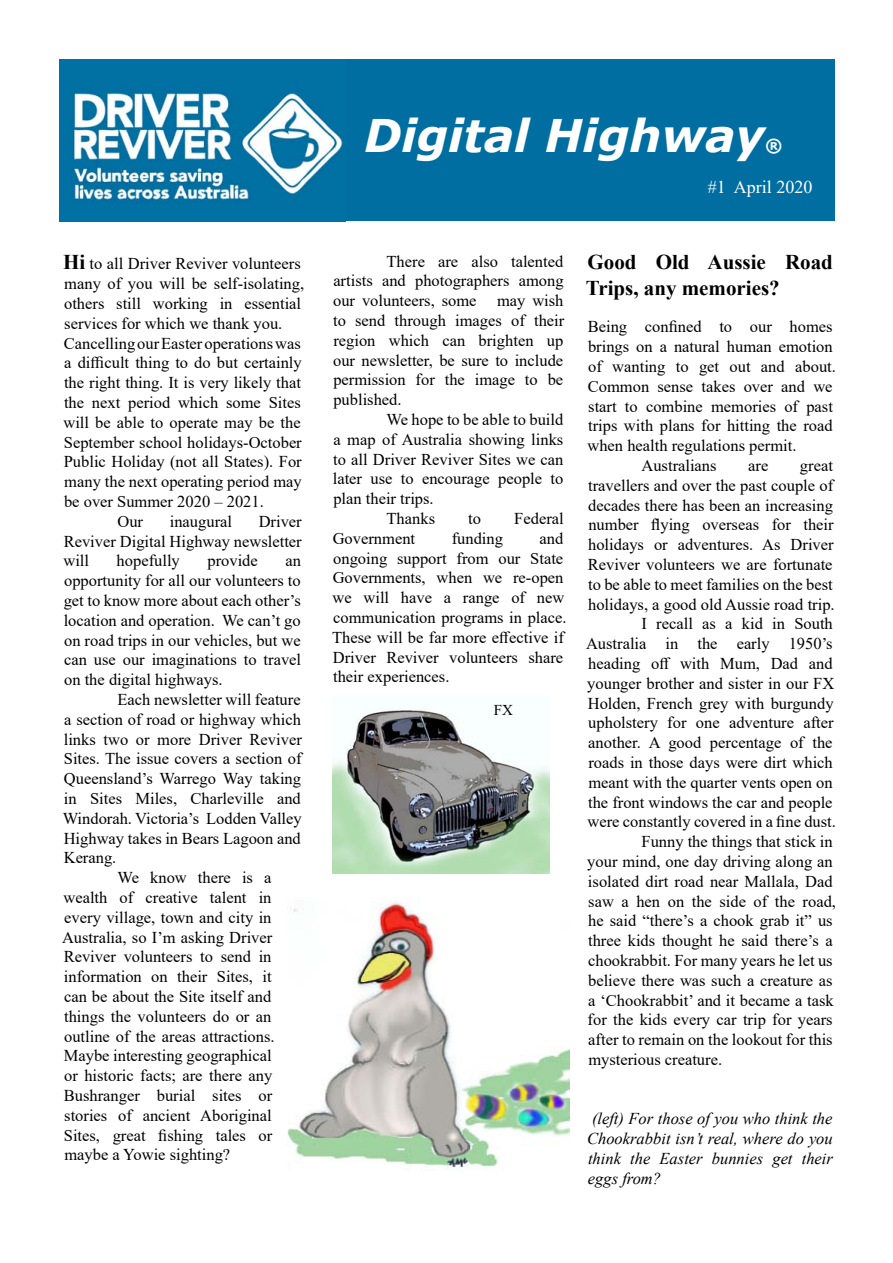
<style>
.page{position:relative;width:893px;height:1263px;background:#fff}
.page>*{position:absolute;margin:0;border:0;box-sizing:border-box;transform-origin:0 0}
.t1{font:italic 700 45px "Verdana";color:#fff}
.t2{font:700 21px/25.2px "Times New Roman";color:#000}
.t3{font:18px "Times New Roman";color:#fff}
.t4{font:italic 700 18px "Verdana";color:#fff}
.t5{font:16.5px/19.8px "Times New Roman";color:#000;text-align:justify}
.t6{font:italic 16.5px/19.8px "Times New Roman";color:#000;text-align:justify}
.t7{font:15px "Times New Roman";color:#000}
.s1{font-weight:700;font-size:21px}
</style>
<div class="page">
<div style="left:343px;top:60px;width:491px;height:161px;background:#006ea1"></div>
<img style="left:60px;top:60px;width:286px;height:161px">
<img style="left:288px;top:897px;width:281px;height:271px">
<img style="left:332px;top:707px;width:218px;height:167px">
<p class="t5" style="left:63px;top:253px;width:239px"><span class="s1">Hi</span> to all Driver Reviver volunteers</p>
<p class="t5" style="left:64px;top:273px;width:241px">many of you will be self-isolating,</p>
<p class="t5" style="left:64px;top:293px;width:239px">others still working in essential</p>
<p class="t5" style="left:64px;top:313px;width:220px">services for which we thank you.</p>
<p class="t5" style="left:64px;top:333px;width:238px">Cancelling our Easter operations was</p>
<p class="t5" style="left:64px;top:352px;width:239px">a difficult thing to do but certainly</p>
<p class="t5" style="left:64px;top:372px;width:238px">the right thing. It is very likely that</p>
<p class="t5" style="left:64px;top:392px;width:238px">the next period which some Sites</p>
<p class="t5" style="left:63px;top:412px;width:239px">will be able to operate may be the</p>
<p class="t5" style="left:64px;top:432px;width:239px">September school holidays-October</p>
<p class="t5" style="left:64px;top:451px;width:240px">Public Holiday (not all States). For</p>
<p class="t5" style="left:64px;top:471px;width:239px">many the next operating period may</p>
<p class="t5" style="left:64px;top:491px;width:201px">be over Summer 2020 – 2021.</p>
<p class="t5" style="left:117px;top:511px;width:27px">Our</p>
<p class="t5" style="left:170px;top:511px;width:64px">inaugural</p>
<p class="t5" style="left:63px;top:511px;width:240px;text-indent:195px">Driver Reviver Digital Highway newsletter will</p>
<p class="t5" style="left:117px;top:550px;width:65px">hopefully</p>
<p class="t5" style="left:207px;top:550px;width:52px">provide</p>
<p class="t5" style="left:64px;top:550px;width:239px;text-indent:222px">an opportunity for all our volunteers to get to know more about each other’s location and operation. We can’t go on road trips in our vehicles, but we can use our imaginations to travel on the digital highways.</p>
<p class="t5" style="left:117px;top:689px;width:185px">Each newsletter will feature</p>
<p class="t5" style="left:64px;top:709px;width:238px">a section of road or highway which</p>
<p class="t5" style="left:64px;top:729px;width:240px">links two or more Driver Reviver</p>
<p class="t5" style="left:64px;top:748px;width:239px">Sites. The issue covers a section of</p>
<p class="t5" style="left:64px;top:768px;width:239px">Queensland’s Warrego Way taking</p>
<p class="t5" style="left:64px;top:788px;width:238px">in Sites Miles, Charleville and</p>
<p class="t5" style="left:63px;top:808px;width:241px">Windorah. Victoria’s Lodden Valley</p>
<p class="t5" style="left:64px;top:828px;width:239px">Highway takes in Bears Lagoon and</p>
<p class="t5" style="left:64px;top:847px;width:54px">Kerang.</p>
<p class="t5" style="left:117px;top:867px;width:155px">We know there is a</p>
<p class="t5" style="left:63px;top:887px;width:210px">wealth of creative talent in</p>
<p class="t5" style="left:64px;top:907px;width:209px">every village, town and city in</p>
<p class="t5" style="left:62px;top:927px;width:212px">Australia, so I’m asking Driver</p>
<p class="t5" style="left:64px;top:946px;width:209px">Reviver volunteers to send in</p>
<p class="t5" style="left:64px;top:966px;width:209px">information on their Sites, it</p>
<p class="t5" style="left:64px;top:986px;width:209px">can be about the Site itself and</p>
<p class="t5" style="left:64px;top:1006px;width:209px">things the volunteers do or an</p>
<p class="t5" style="left:64px;top:1026px;width:212px">outline of the areas attractions.</p>
<p class="t5" style="left:64px;top:1045px;width:209px">Maybe interesting geographical</p>
<p class="t5" style="left:64px;top:1065px;width:210px">or historic facts; are there any</p>
<p class="t5" style="left:64px;top:1085px;width:210px">Bushranger burial sites or</p>
<p class="t5" style="left:64px;top:1105px;width:209px">stories of ancient Aboriginal</p>
<p class="t5" style="left:64px;top:1125px;width:210px">Sites, great fishing tales or</p>
<p class="t5" style="left:64px;top:1144px;width:167px">maybe a Yowie sighting?</p>
<h1 class="t1" style="left:364px;top:104px;width:402px">Digital Highway</h1>
<p class="t4" style="left:765px;top:133px;width:19px">®</p>
<p class="t3" style="left:708px;top:174px;width:106px">#1 April 2020</p>
<p class="t5" style="left:333px;top:251px;width:233px;text-indent:53px">There are also talented artists and photographers among our volunteers, some may wish to send through images of their region which can brighten up our newsletter, be sure to include permission for the image to be published.</p>
<p class="t5" style="left:386px;top:409px;width:178px">We hope to be able to build</p>
<p class="t5" style="left:333px;top:429px;width:232px">a map of Australia showing links</p>
<p class="t5" style="left:333px;top:449px;width:232px">to all Driver Reviver Sites we can</p>
<p class="t5" style="left:333px;top:468px;width:232px">later use to encourage people to</p>
<p class="t5" style="left:333px;top:488px;width:102px">plan their trips.</p>
<p class="t5" style="left:387px;top:508px;width:50px">Thanks</p>
<p class="t5" style="left:468px;top:508px;width:14px">to</p>
<p class="t5" style="left:514px;top:508px;width:51px">Federal</p>
<p class="t5" style="left:333px;top:528px;width:84px">Government</p>
<p class="t5" style="left:452px;top:528px;width:53px">funding</p>
<p class="t5" style="left:332px;top:528px;width:236px;text-align:left;text-indent:207px">and ongoing support from our State<br>Governments, when we re-open we will have a range of new communication programs in place.<br>These will be far more effective if<br>Driver Reviver volunteers share their experiences.</p>
<p class="t7" style="left:494px;top:699px;width:21px">FX</p>
<p class="t2" style="left:586px;top:249px;width:249px">Good Old Aussie Road<br>Trips, any memories?</p>
<p class="t5" style="left:588px;top:316px;width:246px">Being confined to our homes</p>
<p class="t5" style="left:588px;top:336px;width:246px">brings on a natural human emotion</p>
<p class="t5" style="left:588px;top:356px;width:249px">of wanting to get out and about.</p>
<p class="t5" style="left:588px;top:376px;width:246px">Common sense takes over and we</p>
<p class="t5" style="left:588px;top:396px;width:246px">start to combine memories of past</p>
<p class="t5" style="left:588px;top:415px;width:246px">trips with plans for hitting the road</p>
<p class="t5" style="left:587px;top:435px;width:210px">when health regulations permit.</p>
<p class="t5" style="left:641px;top:455px;width:77px">Australians</p>
<p class="t5" style="left:748px;top:455px;width:22px">are</p>
<p class="t5" style="left:800px;top:455px;width:34px">great</p>
<p class="t5" style="left:588px;top:475px;width:247px">travellers and over the past couple of</p>
<p class="t5" style="left:588px;top:495px;width:246px">decades there has been an increasing</p>
<p class="t5" style="left:588px;top:514px;width:247px">number flying overseas for their</p>
<p class="t5" style="left:588px;top:534px;width:247px">holidays or adventures. As Driver</p>
<p class="t5" style="left:588px;top:554px;width:246px">Reviver volunteers we are fortunate</p>
<p class="t5" style="left:588px;top:574px;width:246px">to be able to meet families on the best</p>
<p class="t5" style="left:588px;top:594px;width:248px">holidays, a good old Aussie road trip.</p>
<p class="t5" style="left:641px;top:613px;width:193px">I recall as a kid in South</p>
<p class="t5" style="left:586px;top:633px;width:248px">Australia in the early 1950’s</p>
<p class="t5" style="left:588px;top:653px;width:246px">heading off with Mum, Dad and</p>
<p class="t5" style="left:587px;top:673px;width:249px">younger brother and sister in our FX</p>
<p class="t5" style="left:588px;top:693px;width:247px">Holden, French grey with burgundy</p>
<p class="t5" style="left:588px;top:712px;width:247px">upholstery for one adventure after</p>
<p class="t5" style="left:588px;top:732px;width:246px">another. A good percentage of the</p>
<p class="t5" style="left:588px;top:752px;width:246px">roads in those days were dirt which</p>
<p class="t5" style="left:588px;top:772px;width:246px">meant with the quarter vents open on</p>
<p class="t5" style="left:588px;top:792px;width:246px">the front windows the car and people</p>
<p class="t5" style="left:587px;top:811px;width:250px">were constantly covered in a fine dust.</p>
<p class="t5" style="left:641px;top:831px;width:193px">Funny the things that stick in</p>
<p class="t5" style="left:587px;top:851px;width:247px">your mind, one day driving along an</p>
<p class="t5" style="left:588px;top:871px;width:246px">isolated dirt road near Mallala, Dad</p>
<p class="t5" style="left:588px;top:891px;width:249px">saw a hen on the side of the road,</p>
<p class="t5" style="left:588px;top:910px;width:246px">he said “there’s a chook grab it” us</p>
<p class="t5" style="left:588px;top:930px;width:246px">three kids thought he said there’s a</p>
<p class="t5" style="left:588px;top:950px;width:246px">chookrabbit. For many years he let us</p>
<p class="t5" style="left:588px;top:970px;width:246px">believe there was such a creature as</p>
<p class="t5" style="left:588px;top:990px;width:247px">a ‘Chookrabbit’ and it became a task</p>
<p class="t5" style="left:588px;top:1009px;width:247px">for the kids every car trip for years</p>
<p class="t5" style="left:588px;top:1029px;width:246px">after to remain on the lookout for this</p>
<p class="t5" style="left:588px;top:1049px;width:135px">mysterious creature.</p>
<p class="t6" style="left:587px;top:1109px;width:247px">(left) For those of you who think the Chookrabbit isn’t real, where do you think the Easter bunnies get their eggs from?</p>
</div>
